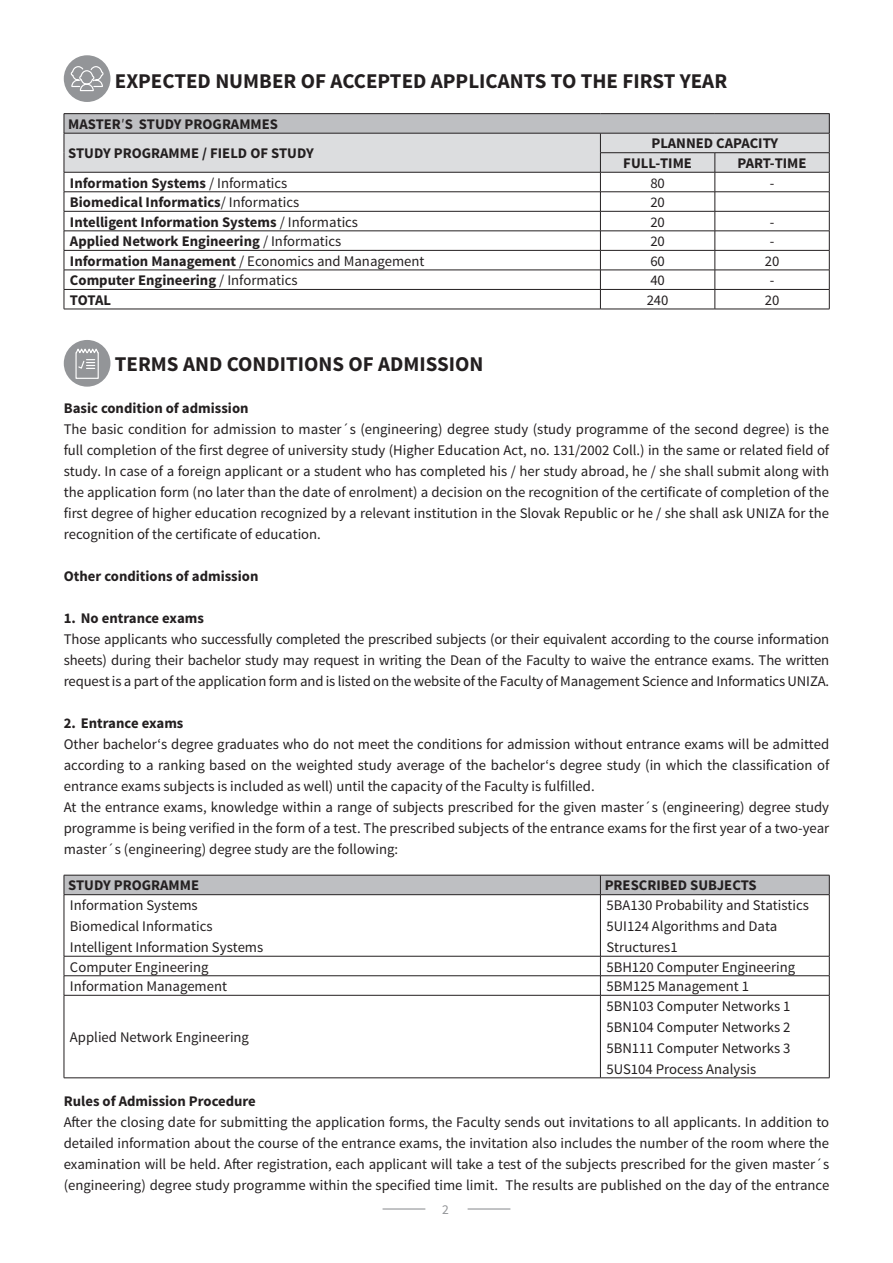
<style>
.page{position:relative;width:893px;height:1263px;background:#fff}
.page>*{position:absolute;margin:0;border:0;box-sizing:border-box;transform-origin:0 0}
.t1{font:700 21px "Source Sans Pro";color:#231f20}
.t2{font:14.7px/21px "Source Sans Pro";color:#231f20;text-align:justify}
.t3{font:700 14.7px/29.2px "Source Sans Pro";color:#231f20}
.t4{font:13.5px "Source Sans Pro";color:#939598}
.s1{font-weight:400}
.s2{font-weight:700}
</style>
<div class="page">
<hr style="left:383px;top:1208px;width:42px;height:1px;background:#939598">
<hr style="left:468px;top:1208px;width:42px;height:1px;background:#939598">
<div style="left:64px;top:55px;width:46px;height:47px;background:#939598;border-radius:50%"></div>
<svg style="left:70px;top:66px;width:34px;height:26px"></svg>
<hr style="left:64px;top:113px;width:536px;height:1px;background:#231f20">
<hr style="left:600px;top:113px;width:115px;height:1px;background:#231f20">
<hr style="left:715px;top:113px;width:114px;height:1px;background:#231f20">
<hr style="left:64px;top:309px;width:536px;height:1px;background:#231f20">
<hr style="left:600px;top:309px;width:115px;height:1px;background:#231f20">
<hr style="left:715px;top:309px;width:114px;height:1px;background:#231f20">
<svg style="left:64px;top:114px;width:766px;height:195px"></svg>
<div style="left:64px;top:340px;width:46px;height:47px;background:#939598;border-radius:50%"></div>
<svg style="left:75px;top:348px;width:24px;height:31px"></svg>
<hr style="left:64px;top:895px;width:1px;height:61px;background:#231f20">
<hr style="left:600px;top:895px;width:1px;height:61px;background:#231f20">
<hr style="left:829px;top:895px;width:1px;height:61px;background:#231f20">
<hr style="left:64px;top:956px;width:536px;height:1px;background:#231f20">
<hr style="left:600px;top:956px;width:229px;height:1px;background:#231f20">
<hr style="left:64px;top:975px;width:536px;height:1px;background:#231f20">
<svg style="left:64px;top:956px;width:1px;height:39px"></svg>
<hr style="left:600px;top:975px;width:229px;height:1px;background:#231f20">
<svg style="left:600px;top:956px;width:1px;height:39px"></svg>
<svg style="left:829px;top:956px;width:1px;height:39px"></svg>
<hr style="left:64px;top:995px;width:536px;height:1px;background:#231f20">
<hr style="left:64px;top:995px;width:1px;height:83px;background:#231f20">
<hr style="left:600px;top:995px;width:229px;height:1px;background:#231f20">
<hr style="left:600px;top:995px;width:1px;height:83px;background:#231f20">
<hr style="left:829px;top:995px;width:1px;height:83px;background:#231f20">
<hr style="left:64px;top:1077px;width:536px;height:1px;background:#231f20">
<hr style="left:600px;top:1077px;width:229px;height:1px;background:#231f20">
<div style="left:64px;top:875px;width:766px;height:20px;background:#bebfc2"></div>
<hr style="left:64px;top:894px;width:536px;height:1px;background:#231f20">
<hr style="left:600px;top:894px;width:229px;height:1px;background:#231f20">
<h1 class="t1" style="left:115px;top:67px;width:614px">EXPECTED NUMBER OF ACCEPTED APPLICANTS TO THE FIRST YEAR</h1>
<p class="t3" style="left:68px;top:110px;width:247px">MASTER<span class="s1">′</span>S STUDY PROGRAMMES<br>STUDY PROGRAMME / FIELD OF STUDY</p>
<p class="t3" style="left:623px;top:134px;width:157px;line-height:19.5px;text-indent:28px">PLANNED CAPACITY<br>FULL-TIME</p>
<p class="t3" style="left:738px;top:149px;width:70px">PART-TIME</p>
<p class="t3" style="left:70px;top:169px;width:219px">Information Systems <span class="s1">/ Informatics</span></p>
<p class="t2" style="left:650px;top:172px;width:16px">80</p>
<p class="t2" style="left:770px;top:172px;width:6px">-</p>
<p class="t3" style="left:70px;top:188px;width:231px">Biomedical Informatics<span class="s1">/ Informatics</span></p>
<p class="t2" style="left:650px;top:192px;width:16px">20</p>
<p class="t3" style="left:70px;top:208px;width:290px">Intelligent Information Systems <span class="s1">/ Informatics</span></p>
<p class="t2" style="left:650px;top:211px;width:16px">20</p>
<p class="t2" style="left:770px;top:211px;width:6px">-</p>
<p class="t3" style="left:70px;top:227px;width:273px">Applied Network Engineering <span class="s1">/ Informatics</span></p>
<p class="t2" style="left:650px;top:231px;width:16px">20</p>
<p class="t2" style="left:770px;top:231px;width:6px">-</p>
<p class="t2" style="left:70px;top:250px;width:356px"><span class="s2">Information Management</span> / Economics and Management</p>
<p class="t2" style="left:650px;top:250px;width:16px">60</p>
<p class="t2" style="left:765px;top:250px;width:16px">20</p>
<p class="t3" style="left:70px;top:266px;width:229px">Computer Engineering <span class="s1">/ Informatics</span></p>
<p class="t2" style="left:650px;top:270px;width:16px">40</p>
<p class="t2" style="left:770px;top:270px;width:6px">-</p>
<p class="t3" style="left:70px;top:286px;width:43px">TOTAL</p>
<p class="t2" style="left:647px;top:290px;width:23px">240</p>
<p class="t2" style="left:765px;top:290px;width:16px">20</p>
<h1 class="t1" style="left:115px;top:350px;width:370px">TERMS AND CONDITIONS OF ADMISSION</h1>
<p class="t3" style="left:64px;top:394px;width:186px">Basic condition of admission</p>
<p class="t2" style="left:64px;top:419px;width:767px">The basic condition for admission to master´s (engineering) degree study (study programme of the second degree) is the full completion of the first degree of university study (Higher Education Act, no. 131/2002 Coll.) in the same or related field of study. In case of a foreign applicant or a student who has completed his / her study abroad, he / she shall submit along with the application form (no later than the date of enrolment) a decision on the recognition of the certificate of completion of the first degree of higher education recognized by a relevant institution in the Slovak Republic or he / she shall ask UNIZA for the recognition of the certificate of education.</p>
<p class="t3" style="left:64px;top:562px;width:196px">Other conditions of admission</p>
<p class="t3" style="left:64px;top:604px;width:142px">1. No entrance exams</p>
<p class="t2" style="left:64px;top:629px;width:767px">Those applicants who successfully completed the prescribed subjects (or their equivalent according to the course information sheets) during their bachelor study may request in writing the Dean of the Faculty to waive the entrance exams. The written request is a part of the application form and is listed on the website of the Faculty of Management Science and Informatics UNIZA.</p>
<p class="t3" style="left:64px;top:709px;width:121px">2. Entrance exams</p>
<p class="t2" style="left:64px;top:734px;width:767px;text-align:left">Other bachelor‘s degree graduates who do not meet the conditions for admission without entrance exams will be admitted according to a ranking based on the weighted study average of the bachelor‘s degree study (in which the classification of entrance exams subjects is included as well) until the capacity of the Faculty is fulfilled.<br>At the entrance exams, knowledge within a range of subjects prescribed for the given master´s (engineering) degree study programme is being verified in the form of a test. The prescribed subjects of the entrance exams for the first year of a two-year master´s (engineering) degree study are the following:</p>
<p class="t3" style="left:68px;top:871px;width:132px">STUDY PROGRAMME</p>
<p class="t3" style="left:605px;top:871px;width:154px">PRESCRIBED SUBJECTS</p>
<p class="t2" style="left:70px;top:895px;width:195px;text-align:left">Information Systems<br>Biomedical Informatics<br>Intelligent Information Systems</p>
<p class="t2" style="left:606px;top:895px;width:204px;text-align:left">5BA130 Probability and Statistics<br>5UI124 Algorithms and Data<br>Structures1</p>
<p class="t2" style="left:70px;top:956px;width:140px">Computer Engineering</p>
<p class="t2" style="left:606px;top:956px;width:190px">5BH120 Computer Engineering</p>
<p class="t2" style="left:70px;top:976px;width:159px">Information Management</p>
<p class="t2" style="left:606px;top:976px;width:144px">5BM125 Management 1</p>
<p class="t2" style="left:70px;top:1027px;width:181px">Applied Network Engineering</p>
<p class="t2" style="left:606px;top:995px;width:186px">5BN103 Computer Networks 1<br>5BN104 Computer Networks 2<br>5BN111 Computer Networks 3<br>5US104 Process Analysis</p>
<p class="t3" style="left:64px;top:1087px;width:194px">Rules of Admission Procedure</p>
<p class="t2" style="left:64px;top:1112px;width:767px">After the closing date for submitting the application forms, the Faculty sends out invitations to all applicants. In addition to detailed information about the course of the entrance exams, the invitation also includes the number of the room where the examination will be held. After registration, each applicant will take a test of the subjects prescribed for the given master´s (engineering) degree study programme within the specified time limit. The results are published on the day of the entrance</p>
<p class="t4" style="left:442px;top:1201px;width:8px">2</p>
</div>
